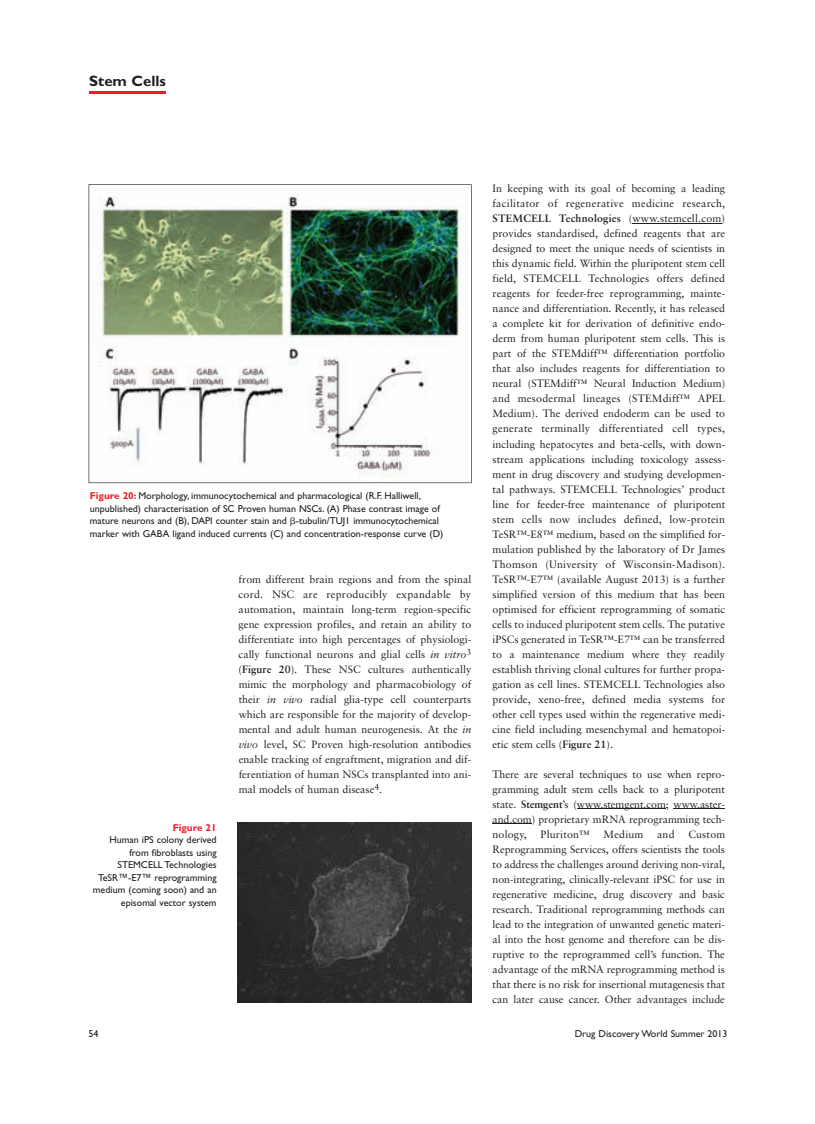
<style>
.page{position:relative;width:815px;height:1124px;background:#fff}
.page>*{position:absolute;margin:0;border:0;box-sizing:border-box;transform-origin:0 0}
.t1{font:700 15px "Gill Sans";color:#231f20}
.t2{font:10.62px/15px "Sabon";color:#231f20;text-align:justify}
.t3{font:10px/12.5px "Gill Sans";color:#231f20;text-align:right}
.t4{font:700 10px "Gill Sans";color:#ee1d23}
.s1{font-weight:700;color:#ee1d23}
.s2{font-family:"Mathematical Pi One"}
.s3{font-style:italic}
.s4{font-weight:700}
</style>
<div class="page">
<hr style="left:89px;top:91px;width:77px;height:2px;background:#ee1d23">
<hr style="left:632px;top:223px;width:90px;height:1px;background:#231f20">
<hr style="left:577px;top:808px;width:89px;height:1px;background:#231f20">
<hr style="left:674px;top:808px;width:48px;height:1px;background:#231f20">
<hr style="left:493px;top:823px;width:39px;height:1px;background:#231f20">
<img style="left:89px;top:184px;width:383px;height:299px">
<img style="left:237px;top:822px;width:235px;height:180px">
<h1 class="t1" style="left:89px;top:75px;width:78px">Stem Cells</h1>
<p class="t3" style="left:90px;top:490px;width:355px;text-align:left"><span class="s1">Figure 20:</span> Morphology, immunocytochemical and pharmacological (R.F. Halliwell, unpublished) characterisation of SC Proven human NSCs. (A) Phase contrast image of mature neurons and (B), DAPI counter stain and <span class="s2">-</span>-tubulin/TUJ1 immunocytochemical marker with GABA ligand induced currents (C) and concentration-response curve (D)</p>
<p class="t4" style="left:173px;top:823px;width:45px">Figure 21</p>
<p class="t3" style="left:93px;top:834px;width:125px">Human iPS colony derived from fibroblasts using<br>STEMCELL Technologies<br>TeSR™-E7™ reprogramming medium (coming soon) and an episomal vector system</p>
<p class="t2" style="left:239px;top:572px;width:234px">from different brain regions and from the spinal cord. NSC are reproducibly expandable by automation, maintain long-term region-specific gene expression profiles, and retain an ability to differentiate into high percentages of physiologi&shy;cally functional neurons and glial cells <span class="s3">in vitro</span><sup>3 </sup>(<span class="s4">Figure 20</span>). These NSC cultures authentically mimic the morphology and pharmacobiology of their <span class="s3">in vivo</span> radial glia-type cell counterparts which are responsible for the majority of develop&shy;mental and adult human neurogenesis. At the <span class="s3">in vivo</span> level, SC Proven high-resolution antibodies enable tracking of engraftment, migration and dif&shy;ferentiation of human NSCs transplanted into ani&shy;mal models of human disease<sup>4</sup>.</p>
<p class="t2" style="left:493px;top:182px;width:234px">In keeping with its goal of becoming a leading facilitator of regenerative medicine research, <span class="s4">STEMCELL Technologies</span> (www.stemcell.com) provides standardised, defined reagents that are designed to meet the unique needs of scientists in this dynamic field. Within the pluripotent stem cell field, STEMCELL Technologies offers defined reagents for feeder-free reprogramming, mainte&shy;nance and differentiation. Recently, it has released a complete kit for derivation of definitive endo&shy;derm from human pluripotent stem cells. This is part of the STEMdiff™ differentiation portfolio that also includes reagents for differentiation to neural (STEMdiff™ Neural Induction Medium) and mesodermal lineages (STEMdiff™ APEL Medium). The derived endoderm can be used to generate terminally differentiated cell types, including hepatocytes and beta-cells, with down&shy;stream applications including toxicology assess&shy;ment in drug discovery and studying developmen&shy;tal pathways. STEMCELL Technologies’ product line for feeder-free maintenance of pluripotent stem cells now includes defined, low-protein TeSR™-E8™ medium, based on the simplified for&shy;mulation published by the laboratory of Dr James Thomson (University of Wisconsin-Madison).<br>TeSR™-E7™ (available August 2013) is a further simplified version of this medium that has been optimised for efficient reprogramming of somatic cells to induced pluripotent stem cells. The putative iPSCs generated in TeSR™-E7™ can be transferred to a maintenance medium where they readily establish thriving clonal cultures for further propa&shy;gation as cell lines. STEMCELL Technologies also provide, xeno-free, defined media systems for other cell types used within the regenerative medi&shy;cine field including mesenchymal and hematopoi&shy;etic stem cells (<span class="s4">Figure 21</span>).</p>
<p class="t2" style="left:493px;top:767px;width:234px">There are several techniques to use when repro&shy;gramming adult stem cells back to a pluripotent state. <span class="s4">Stemgent</span>’s (www.stemgent.com; www.aster&shy;and.com) proprietary mRNA reprogramming tech&shy;nology,</p>
<p class="t2" style="left:541px;top:827px;width:51px">Pluriton™</p>
<p class="t2" style="left:604px;top:827px;width:41px">Medium</p>
<p class="t2" style="left:657px;top:827px;width:19px">and</p>
<p class="t2" style="left:493px;top:827px;width:234px;text-indent:196px">Custom Reprogramming Services, offers scientists the tools to address the challenges around deriving non-viral, non-integrating, clinically-relevant iPSC for use in regenerative medicine, drug discovery and basic research. Traditional reprogramming methods can lead to the integration of unwanted genetic materi&shy;al into the host genome and therefore can be dis&shy;ruptive to the reprogrammed cell’s function. The advantage of the mRNA reprogramming method is that there is no risk for insertional mutagenesis that can later cause cancer. Other advantages include</p>
<p class="t3" style="left:89px;top:1028px;width:11px">54</p>
<p class="t3" style="left:575px;top:1028px;width:154px">Drug Discovery World Summer 2013</p>
</div>
